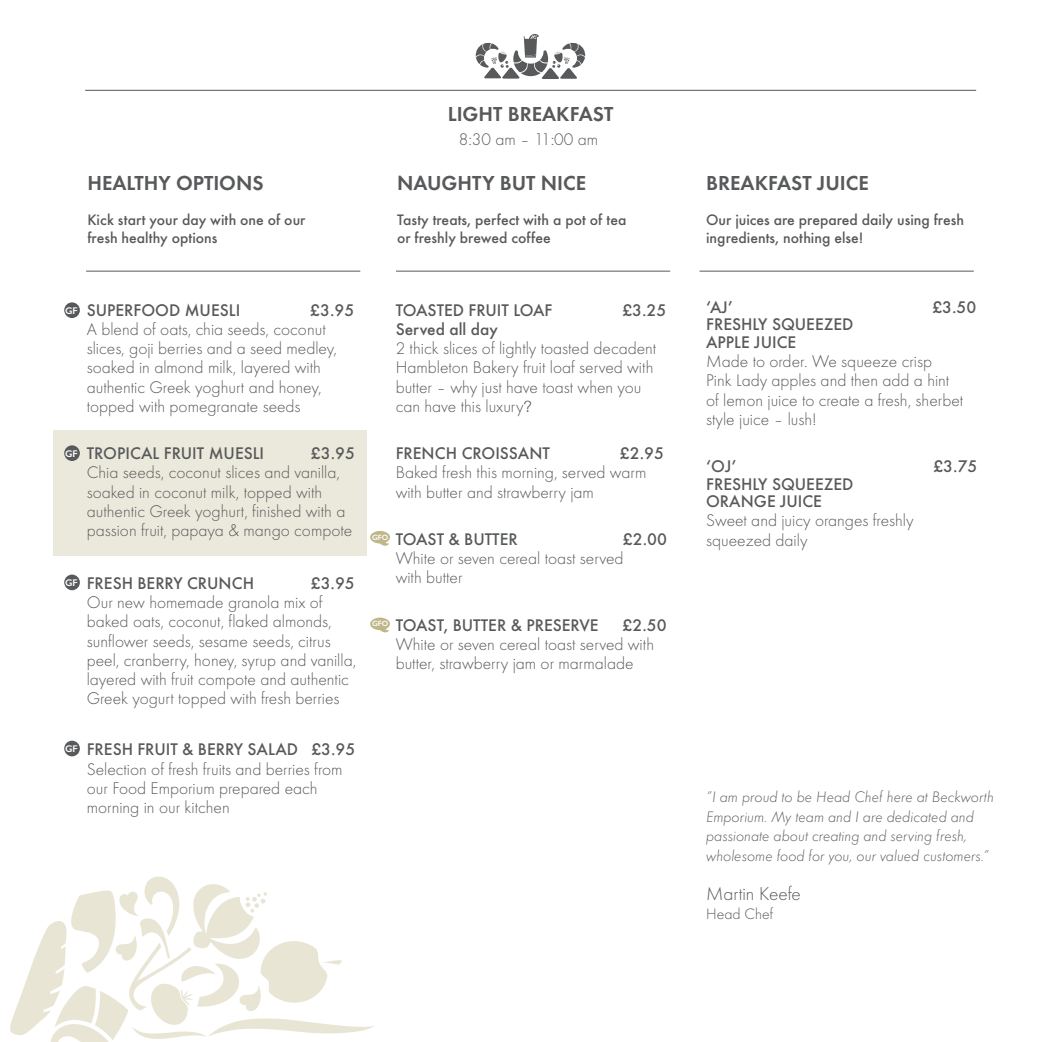
<style>
.page{position:relative;width:1042px;height:1042px;background:#fff}
.page>*{position:absolute;margin:0;border:0;box-sizing:border-box;transform-origin:0 0}
.t1{font:600 21px "Futura T";color:#58595b}
.t2{font:300 19.25px "Futura T";color:#58595b}
.t3{font:300 17.5px/19.2px "Futura T";color:#58595b}
.t4{font:500 17.5px/17.5px "Futura T";color:#58595b}
.t5{font:500 15.75px/17.5px "Futura T";color:#58595b}
.t6{font:italic 300 15.75px/19.6px "Futura T";color:#58595b}
.t7{font:300 15.75px "Futura T";color:#58595b}
.t8{font:600 9.8px "Gill Sans";color:#fff}
.t9{font:600 7.7px "Gill Sans";color:#fff}
.s1{font-family:"Helvetica Neue";font-size:15.75px}
</style>
<div class="page">
<svg style="left:10px;top:876px;width:365px;height:166px"></svg>
<div style="left:53px;top:430px;width:313px;height:126px;background:#ebe9db"></div>
<hr style="left:85px;top:90px;width:891px;height:1px;background:#58595b">
<svg style="left:475px;top:34px;width:110px;height:45px"></svg>
<hr style="left:699px;top:271px;width:275px;height:1px;background:#58595b">
<hr style="left:396px;top:271px;width:274px;height:1px;background:#58595b">
<hr style="left:86px;top:271px;width:274px;height:1px;background:#58595b">
<div style="left:64px;top:302px;width:16px;height:16px;background:#58595b;border-radius:50%"></div>
<div style="left:64px;top:445px;width:16px;height:16px;background:#58595b;border-radius:50%"></div>
<div style="left:64px;top:574px;width:16px;height:16px;background:#58595b;border-radius:50%"></div>
<div style="left:64px;top:741px;width:16px;height:15px;background:#58595b;border-radius:50%"></div>
<svg style="left:370px;top:531px;width:20px;height:15px"></svg>
<svg style="left:370px;top:617px;width:20px;height:16px"></svg>
<p class="t1" style="left:87px;top:171px;width:178px">HEALTHY OPTIONS</p>
<p class="t5" style="left:87px;top:211px;width:220px">Kick start your day with one of our fresh healthy options</p>
<p class="t1" style="left:448px;top:101px;width:167px">LIGHT BREAKFAST</p>
<p class="t3" style="left:459px;top:129px;width:141px">8:30 am – 11:00 am</p>
<p class="t1" style="left:397px;top:171px;width:191px">NAUGHTY BUT NICE</p>
<p class="t5" style="left:397px;top:211px;width:231px">Tasty treats, perfect with a pot of tea or freshly brewed coffee</p>
<p class="t8" style="left:65px;top:304px;width:14px">GF</p>
<p class="t8" style="left:65px;top:447px;width:14px">GF</p>
<p class="t8" style="left:65px;top:577px;width:14px">GF</p>
<p class="t8" style="left:65px;top:743px;width:14px">GF</p>
<p class="t4" style="left:87px;top:301px;width:155px">SUPERFOOD MUESLI</p>
<p class="t4" style="left:310px;top:301px;width:46px">£3.95</p>
<p class="t3" style="left:87px;top:319px;width:252px">A blend of oats, chia seeds, coconut slices, goji berries and a seed medley, soaked in almond milk, layered with authentic Greek yoghurt and honey, topped with pomegranate seeds</p>
<p class="t4" style="left:87px;top:444px;width:179px">TROPICAL FRUIT MUESLI</p>
<p class="t4" style="left:311px;top:444px;width:46px">£3.95</p>
<p class="t3" style="left:87px;top:463px;width:267px">Chia seeds, coconut slices and vanilla, soaked in coconut milk, topped with authentic Greek yoghurt, finished with a passion fruit, papaya &amp; mango compote</p>
<p class="t4" style="left:87px;top:574px;width:169px">FRESH BERRY CRUNCH</p>
<p class="t4" style="left:311px;top:574px;width:46px">£3.95</p>
<p class="t3" style="left:87px;top:592px;width:271px">Our new homemade granola mix of baked oats, coconut, flaked almonds, sunflower seeds, sesame seeds, citrus peel, cranberry, honey, syrup and vanilla, layered with fruit compote and authentic Greek yogurt topped with fresh berries</p>
<p class="t4" style="left:87px;top:740px;width:270px">FRESH FRUIT &amp; BERRY SALAD £3.95</p>
<p class="t3" style="left:87px;top:759px;width:257px">Selection of fresh fruits and berries from our Food Emporium prepared each morning in our kitchen</p>
<p class="t4" style="left:396px;top:301px;width:158px">TOASTED FRUIT LOAF</p>
<p class="t4" style="left:622px;top:301px;width:46px">£3.25</p>
<p class="t4" style="left:396px;top:320px;width:104px">Served all day</p>
<p class="t3" style="left:396px;top:338px;width:262px">2 thick slices of lightly toasted decadent Hambleton Bakery fruit loaf served with butter – why just have toast when you can have this luxury<span class="s1">?</span></p>
<p class="t4" style="left:396px;top:444px;width:156px">FRENCH CROISSANT</p>
<p class="t4" style="left:620px;top:444px;width:46px">£2.95</p>
<p class="t3" style="left:396px;top:463px;width:252px">Baked fresh this morning, served warm with butter and strawberry jam</p>
<p class="t4" style="left:396px;top:530px;width:124px">TOAST &amp; BUTTER</p>
<p class="t4" style="left:623px;top:530px;width:46px">£2.00</p>
<p class="t3" style="left:396px;top:548px;width:229px">White or seven cereal toast served with butter</p>
<p class="t4" style="left:396px;top:616px;width:204px">TOAST, BUTTER &amp; PRESERVE</p>
<p class="t4" style="left:622px;top:616px;width:46px">£2.50</p>
<p class="t3" style="left:396px;top:634px;width:260px">White or seven cereal toast served with butter, strawberry jam or marmalade</p>
<p class="t9" style="left:372px;top:532px;width:18px">GFO</p>
<p class="t9" style="left:372px;top:619px;width:18px">GFO</p>
<p class="t1" style="left:706px;top:171px;width:164px">BREAKFAST JUICE</p>
<p class="t5" style="left:706px;top:211px;width:259px">Our juices are prepared daily using fresh ingredients, nothing else!</p>
<p class="t4" style="left:706px;top:298px;width:28px">‘AJ’</p>
<p class="t4" style="left:932px;top:298px;width:46px">£3.50</p>
<p class="t4" style="left:706px;top:316px;width:149px">FRESHLY SQUEEZED<br>APPLE JUICE</p>
<p class="t3" style="left:706px;top:352px;width:258px">Made to order. We squeeze crisp<br>Pink Lady apples and then add a hint of lemon juice to create a fresh, sherbet style juice – lush!</p>
<p class="t4" style="left:706px;top:457px;width:32px">‘OJ’</p>
<p class="t4" style="left:933px;top:457px;width:46px">£3.75</p>
<p class="t4" style="left:706px;top:475px;width:149px">FRESHLY SQUEEZED<br>ORANGE JUICE</p>
<p class="t3" style="left:706px;top:511px;width:209px">Sweet and juicy oranges freshly squeezed daily</p>
<p class="t6" style="left:706px;top:787px;width:289px">“I am proud to be Head Chef here at Beckworth Emporium. My team and I are dedicated and passionate about creating and serving fresh, wholesome food for you, our valued customers.”</p>
<p class="t2" style="left:706px;top:882px;width:96px">Martin Keefe</p>
<p class="t7" style="left:706px;top:905px;width:68px">Head Chef</p>
</div>
